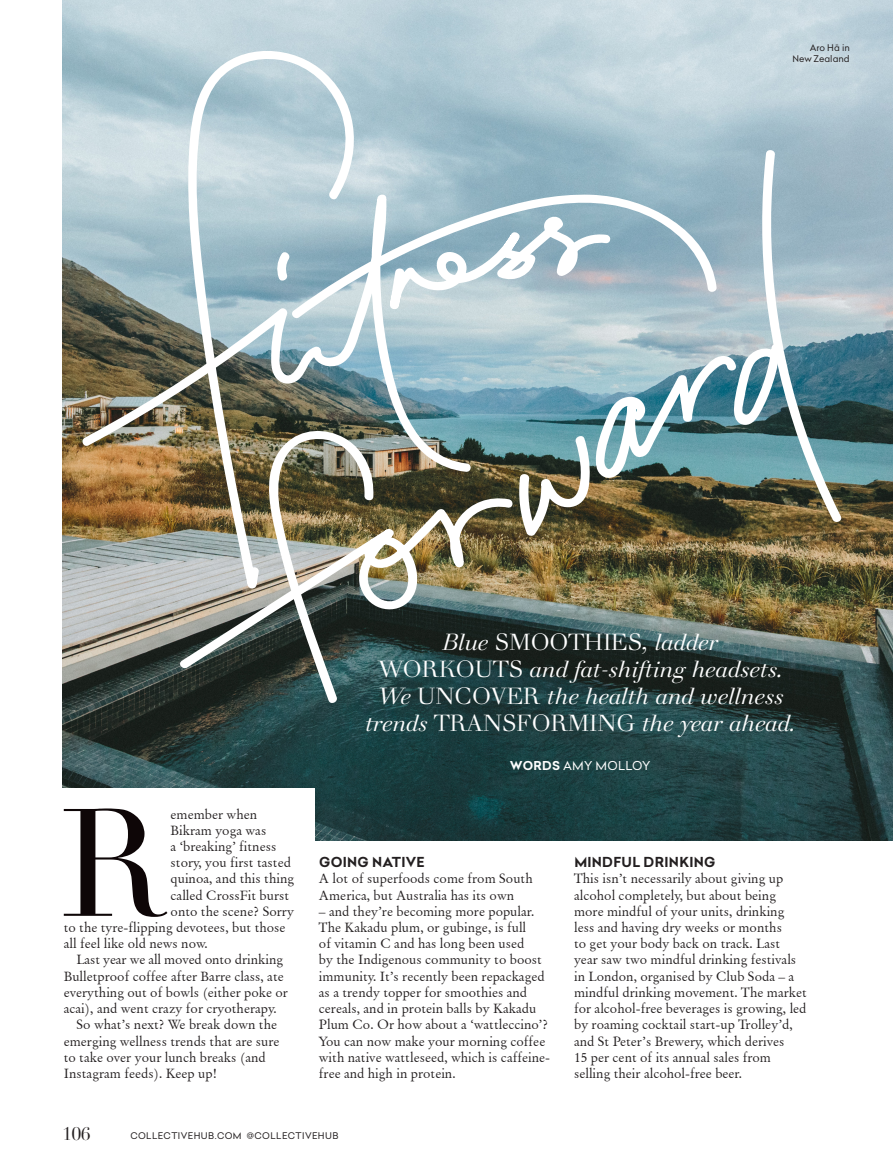
<style>
.page{position:relative;width:893px;height:1170px;background:#fff}
.page>*{position:absolute;margin:0;border:0;box-sizing:border-box;transform-origin:0 0}
.Body_text{font:150px "Didot";color:#0e0607}
.Body_text-2{font:italic 22.5px/27px "Walbaum 120 Pro";color:#fff;text-align:center}
.Page_numbers_left{font:18px "Didot LT Std";color:#231f20}
.Body_text-3{font:13.5px/16.2px "Baramond";color:#231f20}
.Body_text-4{font:700 13.5px "Celias";letter-spacing:.02em;color:#231f20}
.Body_text-5{font:12px "Celias";letter-spacing:.02em;color:#fff}
.Page_number_text_lef{font:9px "Celias";letter-spacing:.05em;color:#231f20}
.Body_text-6{font:9px/10.8px "Celias";color:#231f20;text-align:right}
.s1{font-style:normal}
.s2{font-weight:700}
</style>
<div class="page">
<img style="left:63px;top:0;width:830px;height:840px">
<div style="left:47px;top:788px;width:268px;height:311px;background:#fff"></div>
<svg style="left:188px;top:42px;width:174px;height:450px;background:#bbcdd3"></svg>
<img style="left:80px;top:193px;width:309px;height:279px">
<svg style="left:289px;top:187px;width:100px;height:133px"></svg>
<svg style="left:276px;top:249px;width:16px;height:34px"></svg>
<img style="left:267px;top:427px;width:107px;height:278px">
<img style="left:177px;top:492px;width:337px;height:178px">
<svg style="left:389px;top:148px;width:454px;height:389px;background:#90a7ac"></svg>
<p class="Body_text-6" style="left:792px;top:42px;width:59px">Aro Hā in<br>New Zealand</p>
<p class="Body_text" style="left:59px;top:773px;width:110px">R</p>
<p class="Body_text-3" style="left:171px;top:805px;width:88px">emember when</p>
<p class="Body_text-3" style="left:171px;top:821px;width:97px">Bikram yoga was</p>
<p class="Body_text-3" style="left:171px;top:838px;width:107px">a ‘breaking’ fitness</p>
<p class="Body_text-3" style="left:171px;top:854px;width:122px">story, you first tasted</p>
<p class="Body_text-3" style="left:171px;top:870px;width:125px">quinoa, and this thing</p>
<p class="Body_text-3" style="left:171px;top:886px;width:120px">called CrossFit burst</p>
<p class="Body_text-3" style="left:171px;top:902px;width:125px">onto the scene? Sorry</p>
<p class="Body_text-3" style="left:64px;top:919px;width:223px">to the tyre-flipping devotees, but those</p>
<p class="Body_text-3" style="left:64px;top:935px;width:145px">all feel like old news now.</p>
<p class="Body_text-3" style="left:64px;top:951px;width:226px;text-indent:13px">Last year we all moved onto drinking Bulletproof coffee after Barre class, ate everything out of bowls (either poke or acai), and went crazy for cryotherapy.</p>
<p class="Body_text-3" style="left:64px;top:1016px;width:217px;text-indent:13px">So what’s next? We break down the emerging wellness trends that are sure to take over your lunch breaks (and Instagram feeds). Keep up!</p>
<p class="Body_text-2" style="left:365px;top:629px;width:431px">Blue <span class="s1">SMOOTHIES</span>, ladder<br><span class="s1">WORKOUTS</span> and fat-shifting headsets.<br>We <span class="s1">UNCOVER</span> the health and wellness trends <span class="s1">TRANSFORMING</span> the year ahead.</p>
<p class="Body_text-5" style="left:510px;top:757px;width:142px"><span class="s2">WORDS</span> AMY MOLLOY</p>
<p class="Body_text-4" style="left:319px;top:852px;width:107px">GOING NATIVE</p>
<p class="Body_text-3" style="left:319px;top:870px;width:215px">A lot of superfoods come from South<br>America, but Australia has its own</p>
<p class="Body_text-3" style="left:319px;top:902px;width:233px">– and they’re becoming more popular.<br>The Kakadu plum, or gubinge, is full<br>of vitamin C and has long been used<br>by the Indigenous community to boost immunity. It’s recently been repackaged as a trendy topper for smoothies and cereals, and in protein balls by Kakadu Plum Co. Or how about a ‘wattleccino’?<br>You can now make your morning coffee with native wattleseed, which is caffeine&shy;free and high in protein.</p>
<p class="Body_text-4" style="left:574px;top:852px;width:143px">MINDFUL DRINKING</p>
<p class="Body_text-3" style="left:574px;top:870px;width:234px">This isn’t necessarily about giving up alcohol completely, but about being more mindful of your units, drinking less and having dry weeks or months<br>to get your body back on track. Last year saw two mindful drinking festivals in London, organised by Club Soda – a mindful drinking movement. The market for alcohol-free beverages is growing, led by roaming cocktail start-up Trolley’d, and St Peter’s Brewery, which derives<br>15 per cent of its annual sales from selling their alcohol-free beer.</p>
<p class="Page_numbers_left" style="left:63px;top:1123px;width:30px">106</p>
<p class="Page_number_text_lef" style="left:130px;top:1128px;width:210px">COLLECTIVEHUB.COM @COLLECTIVEHUB</p>
</div>
